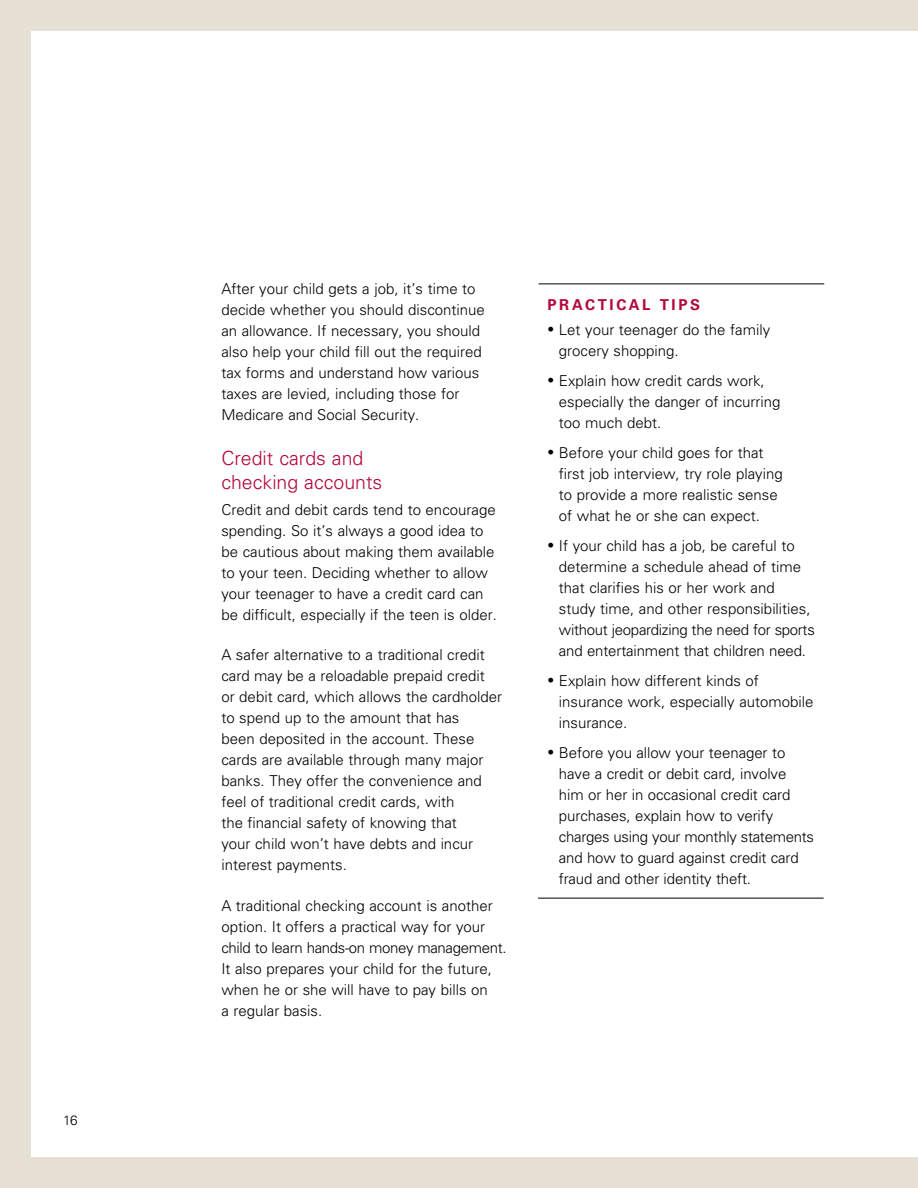
<style>
.page{position:relative;width:918px;height:1188px;background:#e7e1d5}
.page>*{position:absolute;margin:0;border:0;box-sizing:border-box;transform-origin:0 0}
.t1{font:300 19.5px/24.8px "Univers LT Std";color:#b30838}
.t2{font:300 15px/21px "Univers LT Std";color:#000}
.t3{font:700 15px "Univers LT Std";letter-spacing:.175em;color:#b30838}
.t4{font:300 13.5px "Univers LT Std";color:#000}
.s1{font-size:13.5px}
</style>
<div class="page">
<div style="left:32px;top:31px;width:886px;height:1125px;background:#fff"></div>
<hr style="left:539px;top:284px;width:285px;height:1px;background:#000">
<hr style="left:538px;top:898px;width:286px;height:1px;background:#000">
<p class="t4" style="left:63px;top:1112px;width:16px">16</p>
<p class="t2" style="left:221px;top:279px;width:265px">After your child gets a job, it’s time to decide whether you should discontinue an allowance. If necessary, you should also help your child fill out the required tax forms and understand how various taxes are levied, including those for Medicare and Social Security.</p>
<h1 class="t1" style="left:221px;top:445px;width:162px">Credit cards and checking accounts</h1>
<p class="t2" style="left:221px;top:499px;width:277px">Credit and debit cards tend to encourage spending. So it’s always a good idea to be cautious about making them available to your teen. Deciding whether to allow your teenager to have a credit card can be difficult, especially if the teen is older.</p>
<p class="t2" style="left:221px;top:645px;width:282px">A safer alternative to a traditional credit card may be a reloadable prepaid credit<br>or debit card, which allows the cardholder to spend up to the amount that has<br>been deposited in the account. These cards are available through many major banks. They offer the convenience and feel of traditional credit cards, with<br>the financial safety of knowing that<br>your child won’t have debts and incur interest payments.</p>
<p class="t2" style="left:221px;top:895px;width:287px">A traditional checking account is another option. It offers a practical way for your child to learn hands-on money management.<br>It also prepares your child for the future, when he or she will have to pay bills on<br>a regular basis.</p>
<p class="t3" style="left:548px;top:296px;width:154px">PRACTICAL TIPS</p>
<p class="t2" style="left:559px;top:319px;width:213px;text-indent:-11px"><span class="s1">•</span> Let your teenager do the family grocery shopping.</p>
<p class="t2" style="left:559px;top:370px;width:223px;text-indent:-11px"><span class="s1">•</span> Explain how credit cards work, especially the danger of incurring too much debt.</p>
<p class="t2" style="left:559px;top:442px;width:225px;text-indent:-11px"><span class="s1">•</span> Before your child goes for that first job interview, try role playing to provide a more realistic sense of what he or she can expect.</p>
<p class="t2" style="left:559px;top:535px;width:257px;text-indent:-11px"><span class="s1">•</span> If your child has a job, be careful to determine a schedule ahead of time that clarifies his or her work and study time, and other responsibilities, without jeopardizing the need for sports and entertainment that children need.</p>
<p class="t2" style="left:559px;top:670px;width:256px;text-indent:-11px"><span class="s1">•</span> Explain how different kinds of insurance work, especially automobile insurance.</p>
<p class="t2" style="left:559px;top:742px;width:257px;text-indent:-11px"><span class="s1">•</span> Before you allow your teenager to have a credit or debit card, involve him or her in occasional credit card purchases, explain how to verify charges using your monthly statements and how to guard against credit card fraud and other identity theft.</p>
</div>
